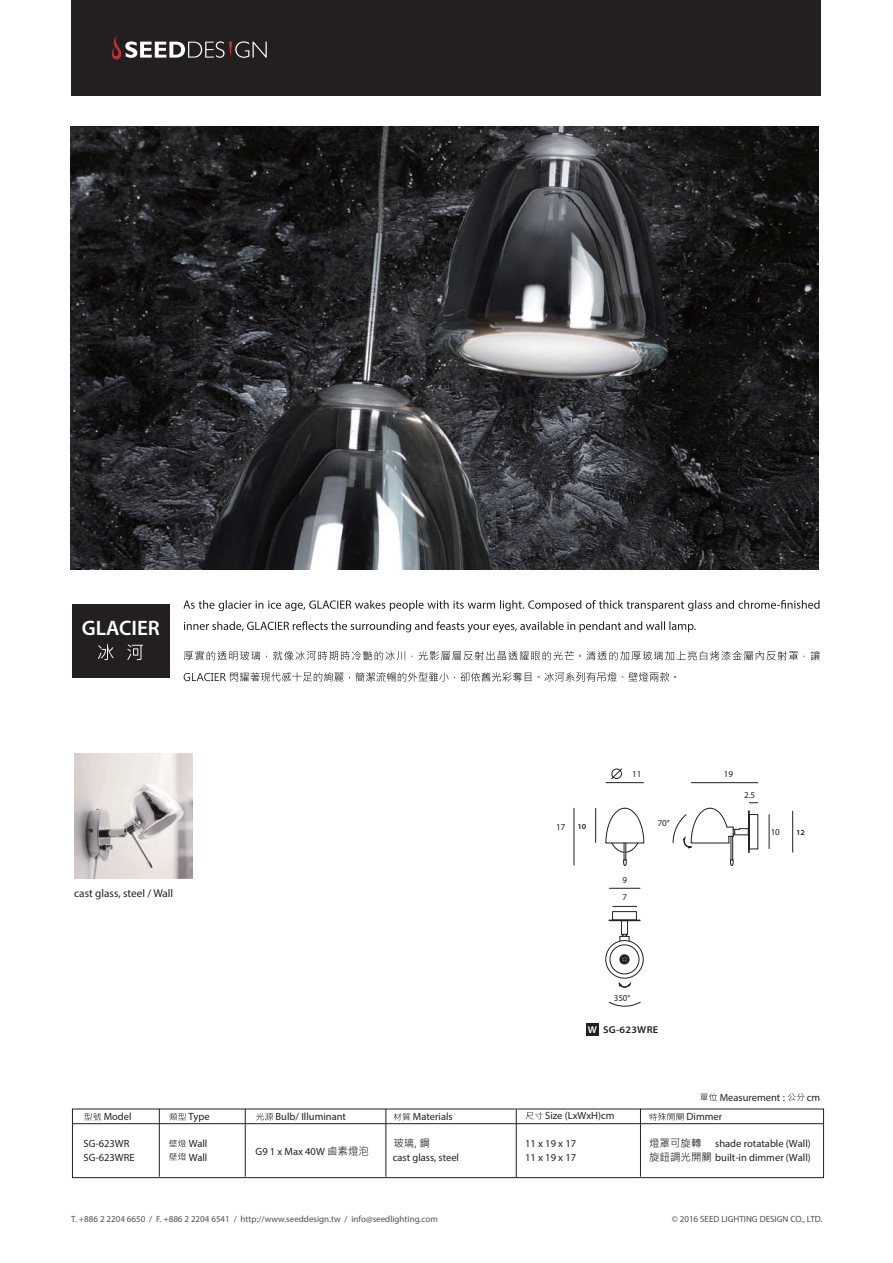
<style>
.page{position:relative;width:893px;height:1263px;background:#fff}
.page>*{position:absolute;margin:0;border:0;box-sizing:border-box;transform-origin:0 0}
.t1{font:600 21px "Myriad Pro";color:#fff}
.t2{font:11.25px "Myriad Pro";color:#231f20}
.t3{font:10.5px "Myriad Pro";color:#231f20}
.t4{font:10.5px "Microsoft Jheng Hei";color:#231f20}
.t5{font:600 10.05px "Myriad Pro";letter-spacing:.025em;color:#231f20;scale:1.05 1}
.t6{font:9px "Myriad Pro";color:#4d4e51}
.t7{font:9px/17.1px "Myriad Pro";color:#231f20}
.t8{font:600 7.65px "Myriad Pro";color:#231f20;scale:1.09 1}
.s1{color:#fff}
.s2{font-family:"Microsoft Jheng Hei"}
</style>
<div class="page">
<div style="left:71px;top:0;width:749px;height:96px;background:#231f20"></div>
<svg style="left:111px;top:36px;width:156px;height:24px"></svg>
<svg style="left:183px;top:600px;width:636px;height:11px"></svg>
<svg style="left:184px;top:621px;width:512px;height:12px"></svg>
<svg style="left:184px;top:651px;width:636px;height:9px"></svg>
<svg style="left:184px;top:672px;width:492px;height:10px"></svg>
<img style="left:71px;top:127px;width:747px;height:442px">
<img style="left:74px;top:753px;width:118px;height:126px">
<svg style="left:605px;top:807px;width:39px;height:59px"></svg>
<svg style="left:618px;top:982px;width:13px;height:6px"></svg>
<hr style="left:609px;top:888px;width:31px;height:1px;background:#231f20">
<hr style="left:792px;top:811px;width:1px;height:41px;background:#231f20">
<hr style="left:606px;top:782px;width:37px;height:1px;background:#231f20">
<hr style="left:691px;top:782px;width:67px;height:1px;background:#231f20">
<hr style="left:595px;top:808px;width:1px;height:34px;background:#231f20">
<hr style="left:769px;top:815px;width:1px;height:34px;background:#231f20">
<hr style="left:574px;top:808px;width:1px;height:57px;background:#231f20">
<svg style="left:608px;top:1001px;width:33px;height:6px"></svg>
<svg style="left:672px;top:803px;width:86px;height:63px"></svg>
<svg style="left:611px;top:768px;width:11px;height:12px"></svg>
<div style="left:605px;top:940px;width:39px;height:39px;border:1px solid #231f20;border-radius:50%"></div>
<svg style="left:608px;top:906px;width:32px;height:35px"></svg>
<div style="left:609px;top:944px;width:30px;height:30px;border:1px solid #231f20;border-radius:50%"></div>
<svg style="left:619px;top:954px;width:11px;height:11px"></svg>
<div style="left:72px;top:1109px;width:752px;height:69px;border:1px solid #231f20"></div>
<svg style="left:169px;top:1153px;width:17px;height:7px"></svg>
<hr style="left:72px;top:1123px;width:751px;height:1px;background:#231f20">
<hr style="left:159px;top:1109px;width:1px;height:68px;background:#231f20">
<hr style="left:640px;top:1109px;width:1px;height:68px;background:#231f20">
<hr style="left:385px;top:1109px;width:1px;height:68px;background:#231f20">
<hr style="left:245px;top:1109px;width:1px;height:68px;background:#231f20">
<svg style="left:84px;top:1113px;width:17px;height:7px"></svg>
<svg style="left:169px;top:1113px;width:17px;height:7px"></svg>
<svg style="left:256px;top:1113px;width:17px;height:7px"></svg>
<svg style="left:393px;top:1113px;width:17px;height:7px"></svg>
<svg style="left:649px;top:1113px;width:34px;height:7px"></svg>
<hr style="left:516px;top:1110px;width:1px;height:67px;background:#231f20">
<svg style="left:169px;top:1140px;width:17px;height:7px"></svg>
<svg style="left:526px;top:1112px;width:17px;height:7px"></svg>
<div style="left:586px;top:1023px;width:13px;height:13px;background:#231f20"></div>
<svg style="left:700px;top:1093px;width:17px;height:8px"></svg>
<svg style="left:787px;top:1093px;width:17px;height:8px"></svg>
<div style="left:72px;top:604px;width:98px;height:74px;background:#231f20"></div>
<svg style="left:98px;top:644px;width:45px;height:16px"></svg>
<h1 class="t1" style="left:82px;top:615px;width:79px">GLACIER</h1>
<p class="t2" style="left:74px;top:887px;width:101px">cast glass, steel / Wall</p>
<p class="t7" style="left:556px;top:818px;width:11px">17</p>
<p class="t8" style="left:577px;top:822px;width:10px">10</p>
<p class="t7" style="left:632px;top:766px;width:11px">11</p>
<p class="t7" style="left:724px;top:766px;width:11px">19</p>
<p class="t7" style="left:658px;top:815px;width:14px">70°</p>
<p class="t7" style="left:744px;top:786px;width:13px">2.5</p>
<p class="t7" style="left:622px;top:872px;width:6px">9<br>7</p>
<p class="t7" style="left:771px;top:823px;width:11px">10</p>
<p class="t8" style="left:796px;top:827px;width:10px">12</p>
<p class="t7" style="left:614px;top:989px;width:18px">350°</p>
<p class="t5" style="left:588px;top:1023px;width:69px"><span class="s1">W</span> SG-623WRE</p>
<p class="t3" style="left:720px;top:1091px;width:67px">Measurement :</p>
<p class="t3" style="left:807px;top:1091px;width:15px">cm</p>
<p class="t3" style="left:545px;top:1109px;width:71px">Size (LxWxH)cm</p>
<p class="t3" style="left:104px;top:1110px;width:29px">Model</p>
<p class="t3" style="left:189px;top:1110px;width:22px">Type</p>
<p class="t3" style="left:276px;top:1110px;width:72px">Bulb/ Illuminant</p>
<p class="t3" style="left:413px;top:1110px;width:41px">Materials</p>
<p class="t3" style="left:686px;top:1110px;width:37px">Dimmer</p>
<p class="t3" style="left:393px;top:1151px;width:68px">cast glass, steel</p>
<p class="t3" style="left:525px;top:1151px;width:52px">11 x 19 x 17</p>
<p class="t3" style="left:649px;top:1151px;width:163px"><span class="s2">旋鈕調光開關</span> built-in dimmer (Wall)</p>
<p class="t4" style="left:393px;top:1137px;width:38px">玻璃, 鋼</p>
<p class="t4" style="left:649px;top:1137px;width:54px">燈罩可旋轉</p>
<p class="t3" style="left:715px;top:1137px;width:97px">shade rotatable (Wall)</p>
<p class="t3" style="left:84px;top:1137px;width:47px">SG-623WR</p>
<p class="t3" style="left:189px;top:1137px;width:20px">Wall</p>
<p class="t3" style="left:525px;top:1137px;width:52px">11 x 19 x 17</p>
<p class="t3" style="left:256px;top:1145px;width:115px">G9 1 x Max 40W <span class="s2">鹵素燈泡</span></p>
<p class="t3" style="left:84px;top:1151px;width:53px">SG-623WRE</p>
<p class="t3" style="left:189px;top:1151px;width:20px">Wall</p>
<p class="t6" style="left:71px;top:1214px;width:368px">T. +886 2 2204 6650 / F. +886 2 2204 6541 / http://www.seeddesign.tw / info@seedlighting.com</p>
<p class="t6" style="left:672px;top:1214px;width:152px">© 2016 SEED LIGHTING DESIGN CO., LTD.</p>
</div>
